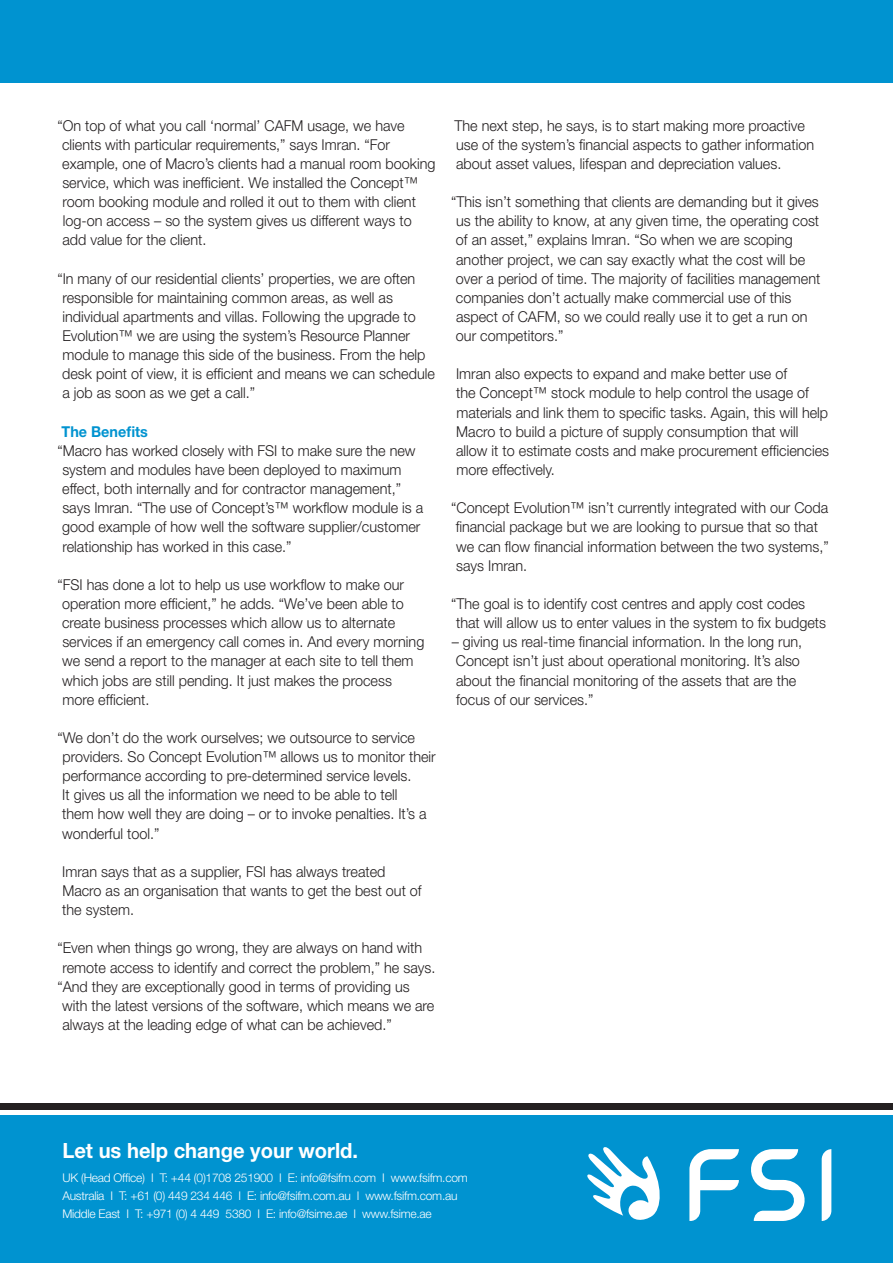
<style>
.page{position:relative;width:893px;height:1263px;background:#fff}
.page>*{position:absolute;margin:0;border:0;box-sizing:border-box;transform-origin:0 0}
.t1{font:700 21px "Helvetica Neue";color:#fff;scale:.96 1}
.t2{font:300 15px/19.2px "Helvetica Neue";color:#231f20;scale:.96 1}
.t3{font:700 15px "Helvetica Neue";color:#0093d0;scale:.96 1}
.t4{font:300 12px "Helvetica Neue";letter-spacing:-.02em;color:#fff}
</style>
<div class="page">
<div style="left:0;top:0;width:893px;height:83px;background:#0093d0"></div>
<div style="left:0;top:1115px;width:893px;height:148px;background:#0093d0"></div>
<div style="left:0;top:1103px;width:893px;height:7px;background:#231f20"></div>
<svg style="left:689px;top:1149px;width:116px;height:72px"></svg>
<svg style="left:822px;top:1149px;width:9px;height:72px"></svg>
<svg style="left:587px;top:1147px;width:73px;height:73px"></svg>
<p class="t2" style="left:62px;top:115px;width:390px;text-indent:-5px">“On top of what you call ‘normal’ CAFM usage, we have clients with particular requirements,” says Imran. “For example, one of Macro’s clients had a manual room booking service, which was inefficient. We installed the Concept™ room booking module and rolled it out to them with client log-on access – so the system gives us different ways to add value for the client.</p>
<p class="t2" style="left:62px;top:268px;width:390px;text-indent:-5px">“In many of our residential clients’ properties, we are often responsible for maintaining common areas, as well as individual apartments and villas. Following the upgrade to Evolution™ we are using the system’s Resource Planner module to manage this side of the business. From the help desk point of view, it is efficient and means we can schedule a job as soon as we get a call.”</p>
<p class="t3" style="left:62px;top:422px;width:92px">The Benefits</p>
<p class="t2" style="left:62px;top:441px;width:378px;text-indent:-5px">“Macro has worked closely with FSI to make sure the new system and modules have been deployed to maximum effect, both internally and for contractor management,” says Imran. “The use of Concept’s™ workflow module is a good example of how well the software supplier/customer relationship has worked in this case.”</p>
<p class="t2" style="left:62px;top:574px;width:379px;text-indent:-5px">“FSI has done a lot to help us use workflow to make our operation more efficient,” he adds. “We’ve been able to create business processes which allow us to alternate services if an emergency call comes in. And every morning we send a report to the manager at each site to tell them which jobs are still pending. It just makes the process more efficient.</p>
<p class="t2" style="left:62px;top:728px;width:391px;text-indent:-5px">“We don’t do the work ourselves; we outsource to service providers. So Concept Evolution™ allows us to monitor their performance according to pre-determined service levels.<br>It gives us all the information we need to be able to tell<br>them how well they are doing – or to invoke penalties. It’s a wonderful tool.”</p>
<p class="t2" style="left:62px;top:861px;width:376px">Imran says that as a supplier, FSI has always treated<br>Macro as an organisation that wants to get the best out of the system.</p>
<p class="t2" style="left:57px;top:938px;width:382px">“Even when things go wrong, they are always on hand with</p>
<p class="t2" style="left:63px;top:957px;width:390px">remote access to identify and correct the problem,” he says.</p>
<p class="t2" style="left:57px;top:976px;width:369px">“And they are exceptionally good in terms of providing us</p>
<p class="t2" style="left:62px;top:995px;width:389px">with the latest versions of the software, which means we are</p>
<p class="t2" style="left:62px;top:1015px;width:345px">always at the leading edge of what can be achieved.”</p>
<p class="t2" style="left:455px;top:115px;width:376px">The next step, he says, is to start making more proactive use of the system’s financial aspects to gather information about asset values, lifespan and depreciation values.</p>
<p class="t2" style="left:456px;top:192px;width:381px;text-indent:-5px">“This isn’t something that clients are demanding but it gives us the ability to know, at any given time, the operating cost of an asset,” explains Imran. “So when we are scoping another project, we can say exactly what the cost will be over a period of time. The majority of facilities management companies don’t actually make commercial use of this aspect of CAFM, so we could really use it to get a run on our competitors.”</p>
<p class="t2" style="left:456px;top:364px;width:390px">Imran also expects to expand and make better use of<br>the Concept™ stock module to help control the usage of materials and link them to specific tasks. Again, this will help Macro to build a picture of supply consumption that will allow it to estimate costs and make procurement efficiencies more effectively.</p>
<p class="t2" style="left:456px;top:498px;width:390px;text-indent:-5px">“Concept Evolution™ isn’t currently integrated with our Coda financial package but we are looking to pursue that so that we can flow financial information between the two systems,” says Imran.</p>
<p class="t2" style="left:456px;top:594px;width:387px;text-indent:-5px">“The goal is to identify cost centres and apply cost codes that will allow us to enter values in the system to fix budgets</p>
<p class="t2" style="left:452px;top:632px;width:367px">– giving us real-time financial information. In the long run, Concept isn’t just about operational monitoring. It’s also about the financial monitoring of the assets that are the focus of our services.”</p>
<p class="t1" style="left:62px;top:1138px;width:310px">Let us help change your world.</p>
<p class="t4" style="left:62px;top:1170px;width:407px">UK (Head Office) I T: +44 (0)1708 251900 I E: info@fsifm.com I www.fsifm.com</p>
<p class="t4" style="left:62px;top:1188px;width:397px">Australia I T: +61 (0) 449 234 446 I E: info@fsifm.com.au I www.fsifm.com.au</p>
<p class="t4" style="left:62px;top:1206px;width:371px">Middle East I T: +971 (0) 4 449 5380 I E: info@fsime.ae I www.fsime.ae</p>
</div>
